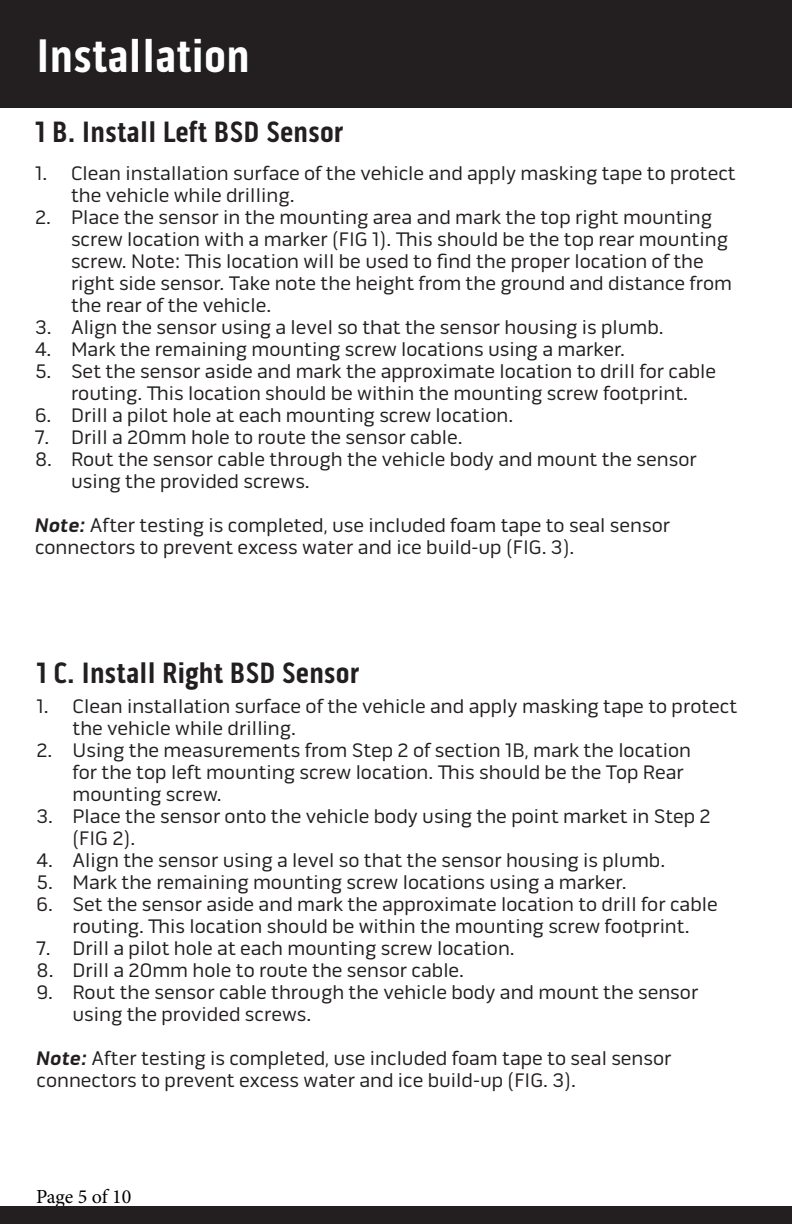
<style>
.page{position:relative;width:792px;height:1224px;background:#fff}
.page>*{position:absolute;margin:0;border:0;box-sizing:border-box;transform-origin:0 0}
.t1{font:700 48px "Pill Gothic 300 mg";color:#fff}
.t2{font:700 30px "Pill Gothic 300 mg";color:#231f20}
.t3{font:20px/22px "Pill Gothic 600 mg";color:#231f20}
.t4{font:20px "Minion Pro";letter-spacing:-.01em;color:#000}
.s1{font-family:"Pill Gothic 600 mg Bold Obliq"}
</style>
<div class="page">
<div style="left:0;top:0;width:792px;height:108px;background:#231f20"></div>
<div style="left:0;top:1206px;width:792px;height:18px;background:#231f20"></div>
<p class="t1" style="left:36px;top:27px;width:215px">Installation</p>
<p class="t2" style="left:35px;top:114px;width:310px">1 B. Install Left BSD Sensor</p>
<p class="t3" style="left:71px;top:163px;width:666px;text-indent:-36px">1. Clean installation surface of the vehicle and apply masking tape to protect the vehicle while drilling.</p>
<p class="t3" style="left:71px;top:207px;width:663px;text-indent:-36px">2. Place the sensor in the mounting area and mark the top right mounting screw location with a marker (FIG 1). This should be the top rear mounting screw. Note: This location will be used to find the proper location of the right side sensor. Take note the height from the ground and distance from the rear of the vehicle.</p>
<p class="t3" style="left:35px;top:317px;width:630px">3. Align the sensor using a level so that the sensor housing is plumb.</p>
<p class="t3" style="left:35px;top:339px;width:592px">4. Mark the remaining mounting screw locations using a marker.</p>
<p class="t3" style="left:35px;top:361px;width:683px;text-align:center">5. Set the sensor aside and mark the approximate location to drill for cable routing. This location should be within the mounting screw footprint.</p>
<p class="t3" style="left:35px;top:405px;width:480px">6. Drill a pilot hole at each mounting screw location.</p>
<p class="t3" style="left:35px;top:427px;width:429px">7. Drill a 20mm hole to route the sensor cable.</p>
<p class="t3" style="left:71px;top:449px;width:627px;text-indent:-36px">8. Rout the sensor cable through the vehicle body and mount the sensor using the provided screws.</p>
<p class="t3" style="left:35px;top:515px;width:637px"><span class="s1">Note:</span> After testing is completed, use included foam tape to seal sensor connectors to prevent excess water and ice build-up (FIG. 3).</p>
<p class="t2" style="left:36px;top:655px;width:324px">1 C. Install Right BSD Sensor</p>
<p class="t3" style="left:72px;top:695px;width:666px;text-indent:-36px">1. Clean installation surface of the vehicle and apply masking tape to protect the vehicle while drilling.</p>
<p class="t3" style="left:72px;top:739px;width:620px;text-indent:-36px">2. Using the measurements from Step 2 of section 1B, mark the location for the top left mounting screw location. This should be the Top Rear mounting screw.</p>
<p class="t3" style="left:72px;top:805px;width:640px;text-indent:-36px">3. Place the sensor onto the vehicle body using the point market in Step 2 (FIG 2).</p>
<p class="t3" style="left:36px;top:849px;width:630px">4. Align the sensor using a level so that the sensor housing is plumb.</p>
<p class="t3" style="left:36px;top:871px;width:592px">5. Mark the remaining mounting screw locations using a marker.</p>
<p class="t3" style="left:36px;top:893px;width:683px;text-align:center">6. Set the sensor aside and mark the approximate location to drill for cable routing. This location should be within the mounting screw footprint.</p>
<p class="t3" style="left:36px;top:937px;width:480px">7. Drill a pilot hole at each mounting screw location.</p>
<p class="t3" style="left:36px;top:959px;width:429px">8. Drill a 20mm hole to route the sensor cable.</p>
<p class="t3" style="left:72px;top:981px;width:627px;text-indent:-36px">9. Rout the sensor cable through the vehicle body and mount the sensor using the provided screws.</p>
<p class="t3" style="left:36px;top:1047px;width:637px"><span class="s1">Note:</span> After testing is completed, use included foam tape to seal sensor connectors to prevent excess water and ice build-up (FIG. 3).</p>
<p class="t4" style="left:36px;top:1183px;width:97px">Page 5 of 10</p>
</div>
